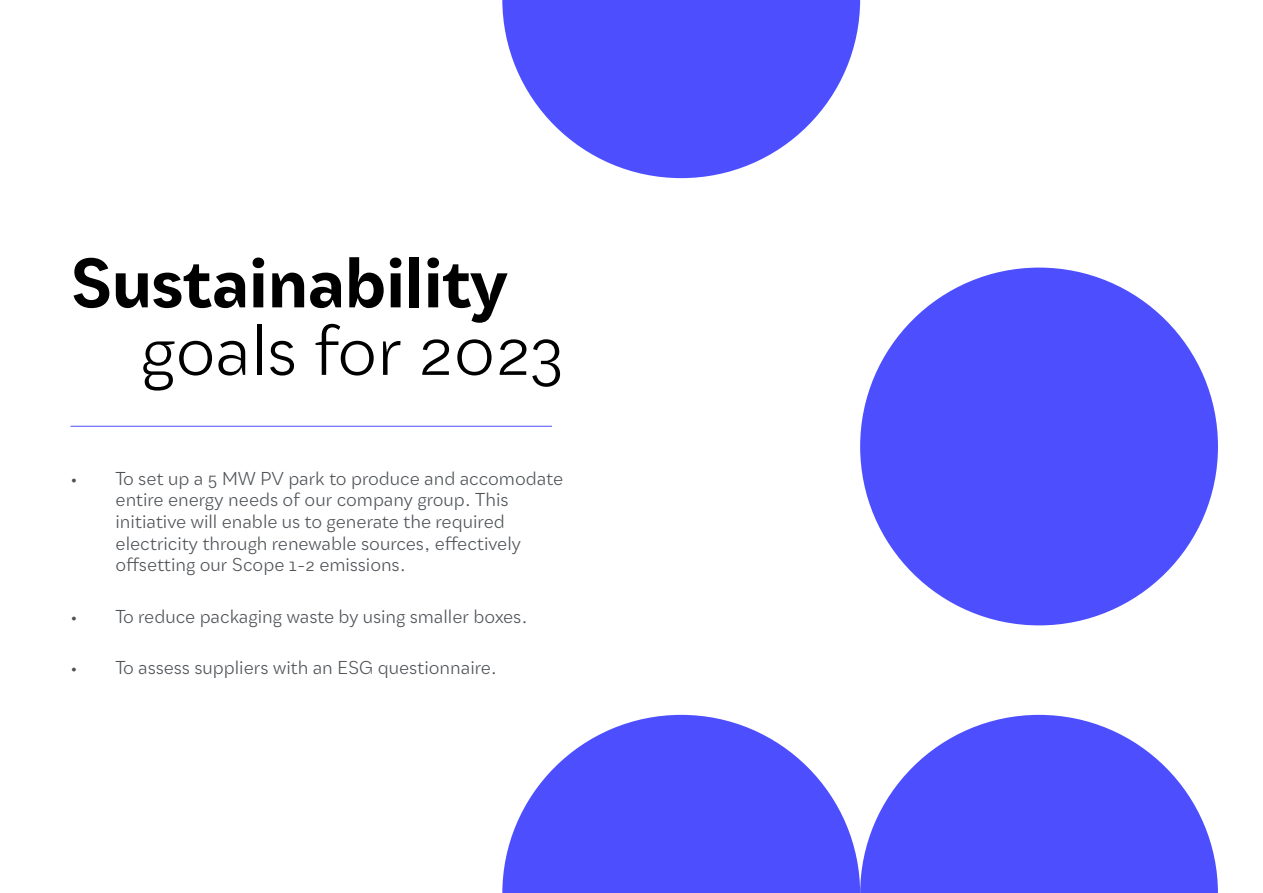
<style>
.page{position:relative;width:1263px;height:893px;background:#fff}
.page>*{position:absolute;margin:0;border:0;box-sizing:border-box;transform-origin:0 0}
.t1{font:700 67.5px "Qualion Text";color:#000}
.t2{font:67.5px "Qualion Text";letter-spacing:-.005em;color:#000}
.t3{font:18px/21.6px "Qualion Text";color:#4e5256}
</style>
<div class="page">
<div style="left:860px;top:268px;width:358px;height:357px;background:#4d4fff;border-radius:50%"></div>
<svg style="left:860px;top:715px;width:358px;height:178px;fill:#4d4fff"></svg>
<svg style="left:502px;top:715px;width:358px;height:178px;fill:#4d4fff"></svg>
<svg style="left:502px;top:0;width:358px;height:178px;fill:#4d4fff"></svg>
<hr style="left:70px;top:426px;width:482px;height:1px;background:#4d4fff">
<h1 class="t1" style="left:70px;top:238px;width:440px">Sustainability</h1>
<h1 class="t2" style="left:140px;top:307px;width:426px">goals for 2023</h1>
<p class="t3" style="left:116px;top:467px;width:449px;text-indent:-45px">• To set up a 5 MW PV park to produce and accomodate entire energy needs of our company group. This initiative will enable us to generate the required electricity through renewable sources, effectively offsetting our Scope 1-2 emissions.</p>
<p class="t3" style="left:70px;top:605px;width:459px">• To reduce packaging waste by using smaller boxes.</p>
<p class="t3" style="left:70px;top:657px;width:428px">• To assess suppliers with an ESG questionnaire.</p>
</div>
